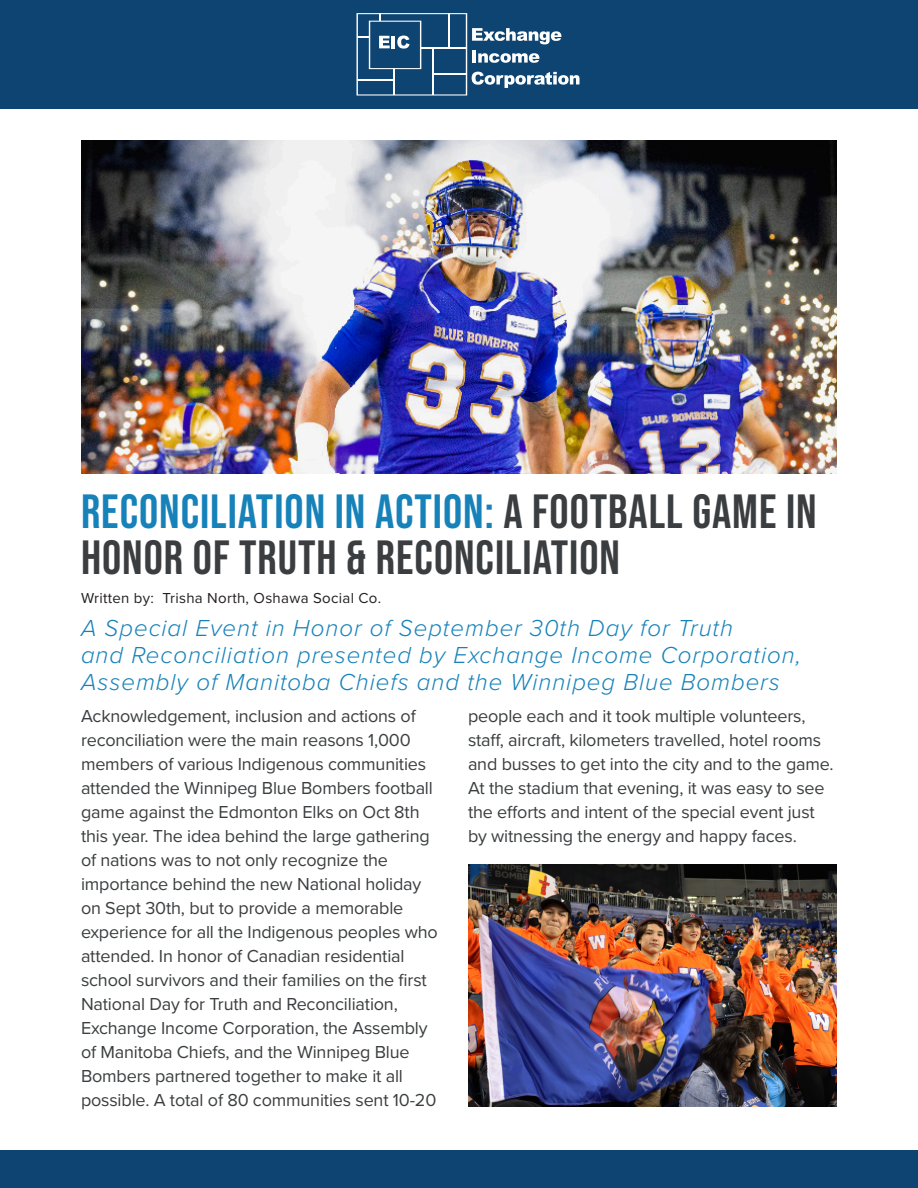
<style>
.page{position:relative;width:918px;height:1188px;background:#fff}
.page>*{position:absolute;margin:0;border:0;box-sizing:border-box;transform-origin:0 0}
.t1{font:48px/46.5px "Bebas Neue";letter-spacing:.02em;color:#3b3e40}
.t2{font:italic 300 24px/27px "Proxima Nova";letter-spacing:.04em;color:#1782b9}
.t3{font:18px/24px "Proxima Nova";letter-spacing:-.01em;color:#3b3e40}
.t4{font:15px "Proxima Nova";letter-spacing:.02em;color:#231f20}
.s1{color:#1782b9}
</style>
<div class="page">
<img style="left:81px;top:140px;width:756px;height:333px">
<img style="left:468px;top:864px;width:369px;height:243px">
<div style="left:0;top:0;width:918px;height:109px;background:#0e4471"></div>
<div style="left:0;top:1151px;width:918px;height:37px;background:#0e4471"></div>
<svg style="left:356px;top:13px;width:224px;height:83px"></svg>
<p class="t1" style="left:81px;top:487px;width:737px"><span class="s1">RECONCILIATION IN ACTION:</span> A FOOTBALL GAME IN<br>HONOR OF TRUTH &amp; RECONCILIATION</p>
<p class="t4" style="left:81px;top:587px;width:302px">Written by: Trisha North, Oshawa Social Co.</p>
<p class="t2" style="left:81px;top:613px;width:721px">A Special Event in Honor of September 30th Day for Truth<br>and Reconciliation presented by Exchange Income Corporation,<br>Assembly of Manitoba Chiefs and the Winnipeg Blue Bombers</p>
<p class="t3" style="left:81px;top:703px;width:358px">Acknowledgement, inclusion and actions of reconciliation were the main reasons 1,000 members of various Indigenous communities attended the Winnipeg Blue Bombers football game against the Edmonton Elks on Oct 8th this year. The idea behind the large gathering of nations was to not only recognize the importance behind the new National holiday on Sept 30th, but to provide a memorable experience for all the Indigenous peoples who attended. In honor of Canadian residential school survivors and their families on the first National Day for Truth and Reconciliation, Exchange Income Corporation, the Assembly of Manitoba Chiefs, and the Winnipeg Blue Bombers partnered together to make it all possible. A total of 80 communities sent 10-20</p>
<p class="t3" style="left:468px;top:703px;width:367px">people each and it took multiple volunteers, staff, aircraft, kilometers travelled, hotel rooms and busses to get into the city and to the game.<br>At the stadium that evening, it was easy to see the efforts and intent of the special event just by witnessing the energy and happy faces.</p>
</div>
